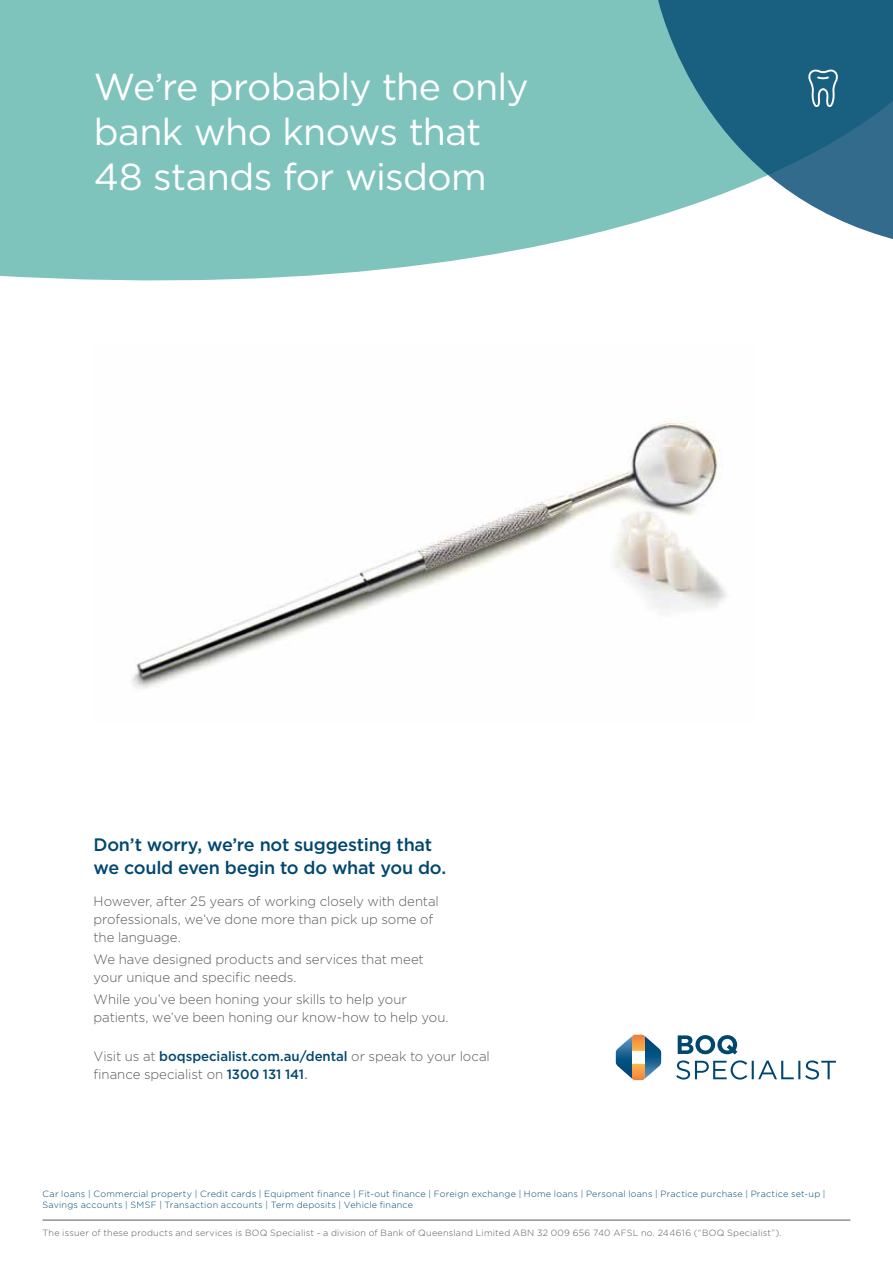
<style>
.page{position:relative;width:893px;height:1263px;background:#fff}
.page>*{position:absolute;margin:0;border:0;box-sizing:border-box;transform-origin:0 0}
.t1{font:37.5px/45px "Gotham";letter-spacing:-.015em;color:#fff}
.t2{font:500 18px/22.5px "Gotham";letter-spacing:-.015em;color:#004770}
.t3{font:300 13.5px/18px "Gotham";letter-spacing:-.005em;color:#58595b}
.t4{font:300 9px/10.8px "Gotham";letter-spacing:.025em;color:#004770}
.t5{font:300 9px "Gotham";letter-spacing:.03em;color:#58595b}
.s1{font-weight:500;color:#004770}
.s2{font-weight:400}
</style>
<div class="page">
<div style="left:0;top:0;width:655px;height:281px;background:#7fc3bd"></div>
<svg style="left:655px;top:0;width:238px;height:239px;background:#518a9f"></svg>
<svg style="left:616px;top:1035px;width:45px;height:45px"></svg>
<svg style="left:678px;top:1035px;width:59px;height:19px"></svg>
<svg style="left:676px;top:1060px;width:160px;height:19px"></svg>
<hr style="left:43px;top:1220px;width:807px;height:1px;background:#58595b">
<img style="left:132px;top:421px;width:594px;height:268px">
<svg style="left:807px;top:69px;width:32px;height:38px"></svg>
<h1 class="t1" style="left:94px;top:63px;width:436px">We’re probably the only bank who knows that<br>48 stands for wisdom</h1>
<h2 class="t2" style="left:94px;top:833px;width:354px">Don’t worry, we’re not suggesting that we could even begin to do what you do.</h2>
<p class="t3" style="left:94px;top:891px;width:347px">However, after 25 years of working closely with dental professionals, we’ve done more than pick up some of the language.</p>
<p class="t3" style="left:94px;top:950px;width:332px">We have designed products and services that meet your unique and specific needs.</p>
<p class="t3" style="left:94px;top:990px;width:357px">While you’ve been honing your skills to help your patients, we’ve been honing our know-how to help you.</p>
<p class="t3" style="left:94px;top:1047px;width:398px">Visit us at <span class="s1">boqspecialist.com.au/dental</span> or speak to your local finance specialist on <span class="s1">1300 131 141</span><span class="s2">.</span></p>
<p class="t4" style="left:43px;top:1188px;width:784px">Car loans | Commercial property | Credit cards | Equipment finance | Fit-out finance | Foreign exchange | Home loans | Personal loans | Practice purchase | Practice set-up |<br>Savings accounts | SMSF | Transaction accounts | Term deposits | Vehicle finance</p>
<p class="t5" style="left:43px;top:1227px;width:741px">The issuer of these products and services is BOQ Specialist - a division of Bank of Queensland Limited ABN 32 009 656 740 AFSL no. 244616 (“BOQ Specialist”).</p>
</div>
